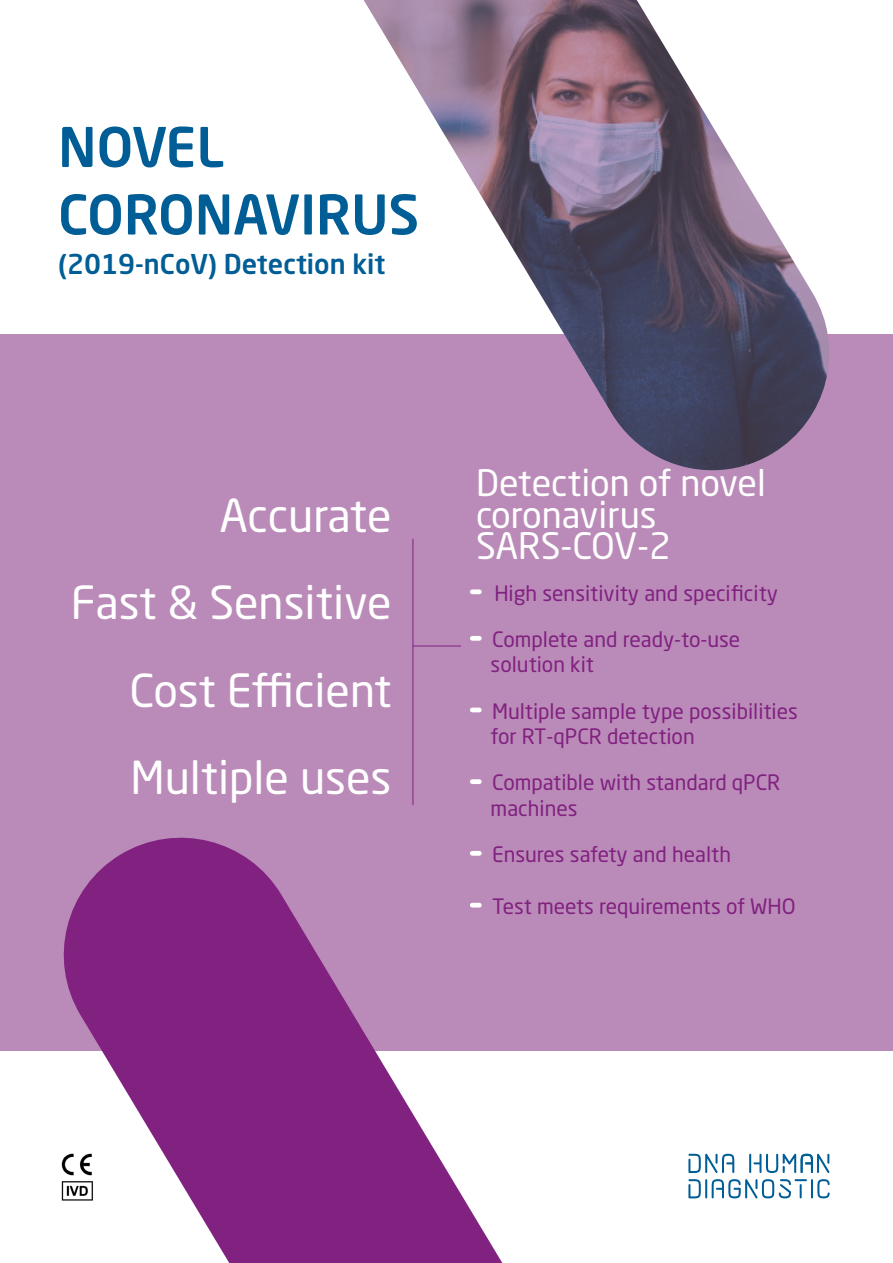
<style>
.page{position:relative;width:893px;height:1263px;background:#fff}
.page>*{position:absolute;margin:0;border:0;box-sizing:border-box;transform-origin:0 0}
.DNA_rubrik{font:500 54px "Neo Sans Pro";color:#005d95}
.DNA_rubrik-2{font:45px "Neo Sans Pro";color:#fff}
.DNA_rubrik-3{font:36px/31.5px "Neo Sans Pro";color:#fff}
.DNA_rubrik-4{font:500 27px "Neo Sans Pro";color:#005d95}
.Why{font:21px/25.2px "Neo Sans Pro";color:#812180}
</style>
<div class="page">
<div style="left:0;top:334px;width:893px;height:716px;background:#ba8bb8"></div>
<img style="left:364px;top:0;width:465px;height:470px">
<svg style="left:47px;top:837px;width:846px;height:426px"></svg>
<svg style="left:749px;top:1153px;width:80px;height:20px"></svg>
<svg style="left:688px;top:1179px;width:142px;height:19px"></svg>
<svg style="left:688px;top:1154px;width:46px;height:19px"></svg>
<hr style="left:413px;top:539px;width:1px;height:266px;background:#812180">
<hr style="left:413px;top:646px;width:48px;height:1px;background:#812180">
<svg style="left:472px;top:589px;width:7px;height:5px"></svg>
<svg style="left:472px;top:636px;width:7px;height:5px"></svg>
<svg style="left:472px;top:707px;width:7px;height:5px"></svg>
<svg style="left:472px;top:779px;width:7px;height:5px"></svg>
<svg style="left:472px;top:851px;width:7px;height:5px"></svg>
<svg style="left:472px;top:903px;width:7px;height:4px"></svg>
<img style="left:51px;top:1151px;width:52px;height:52px">
<p class="DNA_rubrik" style="left:58px;top:113px;width:168px">NOVEL</p>
<p class="DNA_rubrik" style="left:58px;top:181px;width:363px">CORONAVIRUS</p>
<p class="DNA_rubrik-4" style="left:58px;top:247px;width:329px">(2019-nCoV) Detection kit</p>
<p class="DNA_rubrik-2" style="left:220px;top:487px;width:174px">Accurate</p>
<p class="DNA_rubrik-2" style="left:71px;top:575px;width:322px">Fast &amp; Sensitive</p>
<p class="DNA_rubrik-2" style="left:129px;top:662px;width:264px">Cost Efficient</p>
<p class="DNA_rubrik-2" style="left:130px;top:750px;width:263px">Multiple uses</p>
<p class="DNA_rubrik-3" style="left:476px;top:467px;width:291px">Detection of novel coronavirus</p>
<p class="DNA_rubrik-3" style="left:476px;top:530px;width:196px">SARS-COV-2</p>
<p class="Why" style="left:494px;top:580px;width:285px">High sensitivity and specificity</p>
<p class="Why" style="left:491px;top:626px;width:251px">Complete and ready-to-use solution kit</p>
<p class="Why" style="left:491px;top:698px;width:309px">Multiple sample type possibilities for RT-qPCR detection</p>
<p class="Why" style="left:491px;top:770px;width:291px">Compatible with standard qPCR machines</p>
<p class="Why" style="left:492px;top:841px;width:240px">Ensures safety and health</p>
<p class="Why" style="left:492px;top:893px;width:305px">Test meets requirements of WHO</p>
</div>
